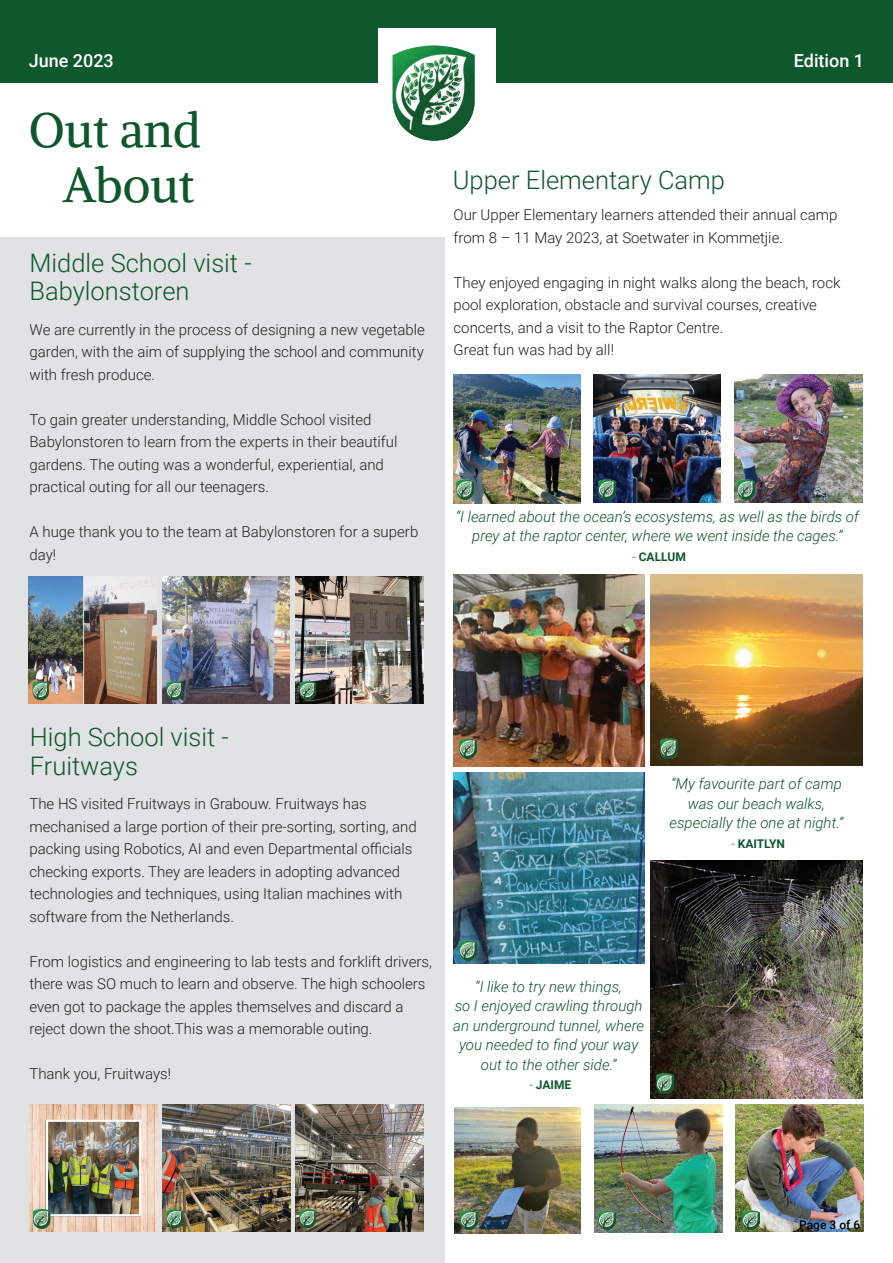
<style>
.page{position:relative;width:893px;height:1263px;background:#fff}
.page>*{position:absolute;margin:0;border:0;box-sizing:border-box;transform-origin:0 0}
.t1{font:48px/55.5px "Alike";color:#0e572c;text-align:center}
.t2{font:300 25.5px/28.5px "Roboto";color:#0e572c}
.t3{font:500 18px "Roboto";color:#fff}
.t4{font:300 15px/22.5px "Roboto";color:#231f20}
.t5{font:italic 300 15px/19.5px "Roboto";color:#0f562c;text-align:center}
.t6{font:700 12px "Roboto";color:#0f562c}
.t7{font:500 12px "Roboto";color:#000}
.s1{font-weight:300}
</style>
<div class="page">
<div style="left:0;top:237px;width:444px;height:1026px;background:#e1e2e4"></div>
<div style="left:0;top:0;width:893px;height:83px;background:#0f572d"></div>
<div style="left:378px;top:28px;width:117px;height:138px;background:#fff"></div>
<img style="left:392px;top:45px;width:83px;height:96px">
<img style="left:454px;top:1107px;width:127px;height:126px">
<img style="left:594px;top:1104px;width:128px;height:129px">
<img style="left:736px;top:1104px;width:127px;height:128px">
<img style="left:29px;top:576px;width:127px;height:128px">
<img style="left:162px;top:576px;width:128px;height:128px">
<img style="left:296px;top:576px;width:127px;height:128px">
<img style="left:30px;top:1104px;width:127px;height:128px">
<img style="left:163px;top:1104px;width:127px;height:128px">
<img style="left:296px;top:1104px;width:127px;height:128px">
<img style="left:460px;top:1210px;width:17px;height:20px">
<img style="left:599px;top:1210px;width:17px;height:20px">
<img style="left:742px;top:1210px;width:17px;height:20px">
<img style="left:593px;top:375px;width:128px;height:127px">
<img style="left:453px;top:375px;width:127px;height:129px">
<img style="left:735px;top:375px;width:127px;height:127px">
<img style="left:457px;top:480px;width:17px;height:19px">
<img style="left:599px;top:480px;width:17px;height:19px">
<img style="left:738px;top:480px;width:17px;height:19px">
<img style="left:651px;top:575px;width:211px;height:191px">
<img style="left:453px;top:575px;width:191px;height:191px">
<img style="left:459px;top:739px;width:17px;height:19px">
<img style="left:660px;top:739px;width:17px;height:19px">
<img style="left:453px;top:772px;width:191px;height:192px">
<img style="left:650px;top:860px;width:213px;height:239px">
<img style="left:459px;top:940px;width:17px;height:20px">
<img style="left:657px;top:1074px;width:17px;height:19px">
<p class="t3" style="left:29px;top:48px;width:87px">June 2023</p>
<p class="t3" style="left:794px;top:48px;width:72px">Edition 1</p>
<h1 class="t1" style="left:29px;top:102px;width:174px">Out and<br>About</h1>
<h2 class="t2" style="left:29px;top:247px;width:224px">Middle School visit -<br>Babylonstoren</h2>
<p class="t4" style="left:29px;top:317px;width:397px;text-align:justify">We are currently in the process of designing a new vegetable garden, with the aim of supplying the school and community with fresh produce.</p>
<p class="t4" style="left:29px;top:407px;width:369px">To gain greater understanding, Middle School visited Babylonstoren to learn from the experts in their beautiful gardens. The outing was a wonderful, experiential, and practical outing for all our teenagers.</p>
<p class="t4" style="left:29px;top:520px;width:390px">A huge thank you to the team at Babylonstoren for a superb day!</p>
<h2 class="t2" style="left:453px;top:165px;width:274px">Upper Elementary Camp</h2>
<p class="t4" style="left:454px;top:203px;width:385px">Our Upper Elementary learners attended their annual camp from 8 – 11 May 2023, at Soetwater in Kommetjie.</p>
<p class="t4" style="left:454px;top:271px;width:388px">They enjoyed engaging in night walks along the beach, rock pool exploration, obstacle and survival courses, creative concerts, and a visit to the Raptor Centre.<br>Great fun was had by all!</p>
<p class="t5" style="left:456px;top:506px;width:405px">“I learned about the ocean’s ecosystems, as well as the birds of prey at the raptor center, where we went inside the cages.”</p>
<p class="t6" style="left:632px;top:548px;width:55px"><span class="s1">-</span> CALLUM</p>
<h2 class="t2" style="left:30px;top:722px;width:201px">High School visit -<br>Fruitways</h2>
<p class="t4" style="left:29px;top:792px;width:389px">The HS visited Fruitways in Grabouw. Fruitways has mechanised a large portion of their pre-sorting, sorting, and packing using Robotics, AI and even Departmental officials checking exports. They are leaders in adopting advanced technologies and techniques, using Italian machines with software from the Netherlands.</p>
<p class="t4" style="left:29px;top:950px;width:404px">From logistics and engineering to lab tests and forklift drivers, there was SO much to learn and observe. The high schoolers even got to package the apples themselves and discard a reject down the shoot.This was a memorable outing.</p>
<p class="t4" style="left:29px;top:1062px;width:143px">Thank you, Fruitways!</p>
<p class="t5" style="left:453px;top:976px;width:192px">“I like to try new things,<br>so I enjoyed crawling through an underground tunnel, where you needed to find your way out to the other side.”</p>
<p class="t6" style="left:530px;top:1077px;width:43px"><span class="s1">-</span> JAIME</p>
<p class="t5" style="left:670px;top:773px;width:175px">“My favourite part of camp was our beach walks, especially the one at night.”</p>
<p class="t6" style="left:731px;top:835px;width:55px"><span class="s1">-</span> KAITLYN</p>
<p class="t7" style="left:799px;top:1216px;width:63px">Page 3 of 6</p>
</div>
